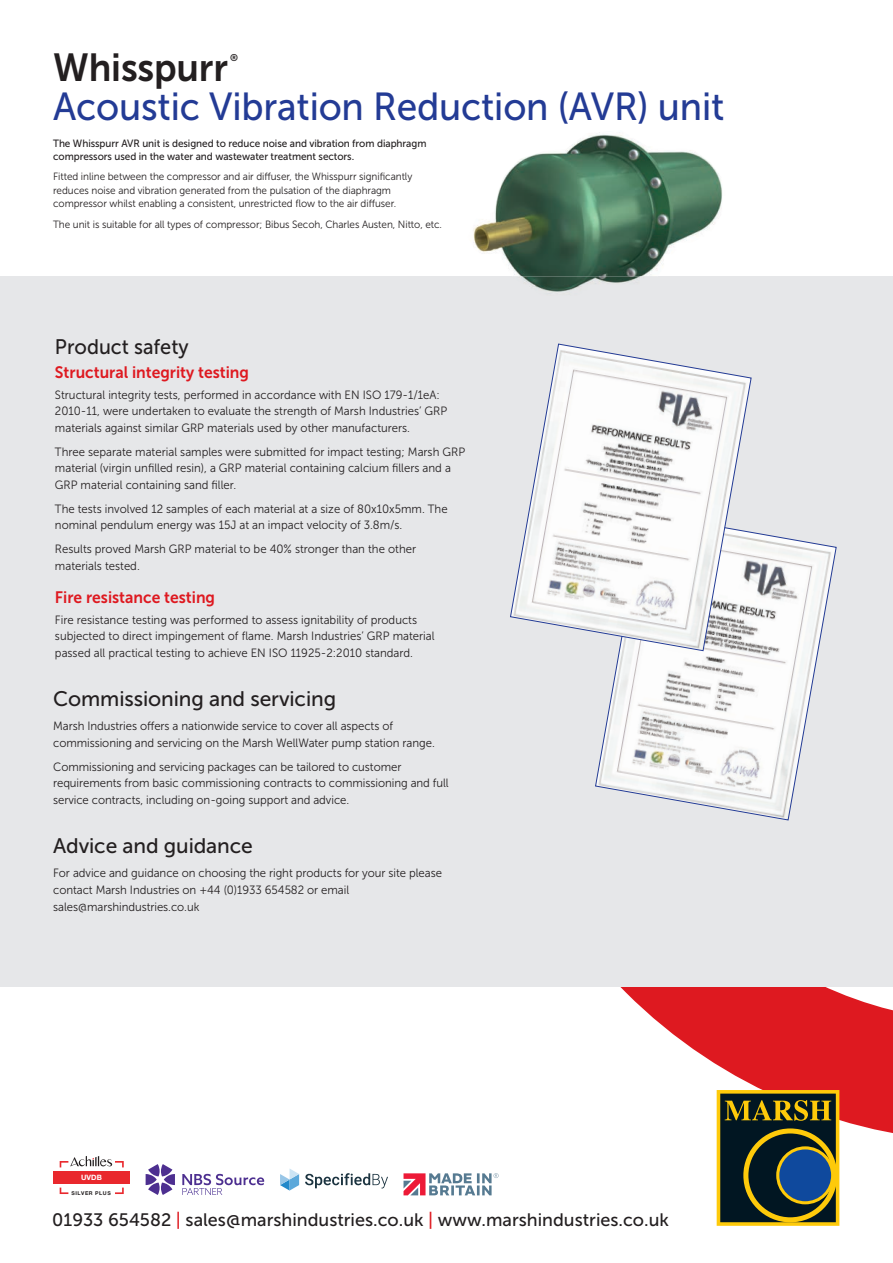
<style>
.page{position:relative;width:893px;height:1263px;background:#fff}
.page>*{position:absolute;margin:0;border:0;box-sizing:border-box;transform-origin:0 0}
.t1{font:39px "Museo Sans 500";letter-spacing:-.005em;color:#233b95;scale:.95 1}
.t2{font:39px "Museo Sans 700";letter-spacing:-.005em;color:#231f20;scale:.95 1}
.t3{font:21px "Museo Sans 500";letter-spacing:-.005em;color:#231f20}
.t4{font:21px "Museo Sans 500";letter-spacing:-.005em;color:#231f20;scale:.95 1}
.t5{font:18px "Museo Sans 500";color:#231f20}
.t6{font:16.5px "Museo Sans 700";color:#de1920;scale:.95 1}
.t7{font:12px/16.5px "Museo Sans 300";color:#231f20;scale:.95 1}
.t8{font:10.5px/13.5px "Museo Sans 300";letter-spacing:-.005em;color:#231f20;scale:.95 1}
.t9{font:10.5px/13.5px "Museo Sans 500";letter-spacing:-.005em;color:#231f20;scale:.95 1}
.t10{font:9.75px "Museo Sans 700";color:#231f20}
.t11{font:700 7.35px "Helvetica Neue LT Std";color:#fff}
.t12{font:700 5.25px "Helvetica Neue LT Std";letter-spacing:.1em;color:#231f20}
.s1{color:#de1920}
</style>
<div class="page">
<svg style="left:476px;top:986px;width:417px;height:156px"></svg>
<div style="left:0;top:276px;width:893px;height:710px;background:#e6e7e9"></div>
<svg style="left:717px;top:1090px;width:122px;height:136px;background:#474d2b"></svg>
<svg style="left:595px;top:532px;width:242px;height:289px"></svg>
<svg style="left:510px;top:343px;width:242px;height:308px"></svg>
<img style="left:473px;top:132px;width:250px;height:144px">
<img style="left:521px;top:276px;width:120px;height:16px">
<div style="left:53px;top:1171px;width:77px;height:13px;background:#e9282d"></div>
<svg style="left:115px;top:1187px;width:9px;height:7px"></svg>
<svg style="left:60px;top:1187px;width:8px;height:7px"></svg>
<svg style="left:60px;top:1156px;width:64px;height:11px"></svg>
<svg style="left:146px;top:1164px;width:29px;height:31px"></svg>
<svg style="left:182px;top:1174px;width:82px;height:21px"></svg>
<svg style="left:280px;top:1169px;width:19px;height:21px"></svg>
<svg style="left:305px;top:1173px;width:83px;height:16px"></svg>
<svg style="left:403px;top:1173px;width:95px;height:22px"></svg>
<h1 class="t2" style="left:53px;top:53px;width:185px">Whisspurr</h1>
<h1 class="t1" style="left:53px;top:92px;width:708px">Acoustic Vibration Reduction (AVR) unit</h1>
<p class="t9" style="left:53px;top:137px;width:394px">The Whisspurr AVR unit is designed to reduce noise and vibration from diaphragm compressors used in the water and wastewater treatment sectors.</p>
<p class="t8" style="left:53px;top:171px;width:380px">Fitted inline between the compressor and air diffuser, the Whisspurr significantly reduces noise and vibration generated from the pulsation of the diaphragm compressor whilst enabling a consistent, unrestricted flow to the air diffuser.</p>
<p class="t8" style="left:53px;top:218px;width:411px">The unit is suitable for all types of compressor; Bibus Secoh, Charles Austen, Nitto, etc.</p>
<p class="t10" style="left:230px;top:54px;width:9px">®</p>
<h2 class="t4" style="left:55px;top:339px;width:142px">Product safety</h2>
<h3 class="t6" style="left:55px;top:366px;width:206px">Structural integrity testing</h3>
<p class="t7" style="left:55px;top:388px;width:414px">Structural integrity tests, performed in accordance with EN ISO 179-1/1eA:<br>2010-11, were undertaken to evaluate the strength of Marsh Industries’ GRP materials against similar GRP materials used by other manufacturers.</p>
<p class="t7" style="left:55px;top:445px;width:433px">Three separate material samples were submitted for impact testing; Marsh GRP material (virgin unfilled resin), a GRP material containing calcium fillers and a<br>GRP material containing sand filler.</p>
<p class="t7" style="left:55px;top:502px;width:415px">The tests involved 12 samples of each material at a size of 80x10x5mm. The nominal pendulum energy was 15J at an impact velocity of 3.8m/s.</p>
<p class="t7" style="left:55px;top:542px;width:382px">Results proved Marsh GRP material to be 40% stronger than the other materials tested.</p>
<h3 class="t6" style="left:55px;top:591px;width:170px">Fire resistance testing</h3>
<p class="t7" style="left:55px;top:613px;width:401px">Fire resistance testing was performed to assess ignitability of products subjected to direct impingement of flame. Marsh Industries’ GRP material passed all practical testing to achieve EN ISO 11925-2:2010 standard.</p>
<h2 class="t3" style="left:53px;top:692px;width:285px">Commissioning and servicing</h2>
<p class="t7" style="left:53px;top:719px;width:403px">Marsh Industries offers a nationwide service to cover all aspects of commissioning and servicing on the Marsh WellWater pump station range.</p>
<p class="t7" style="left:53px;top:760px;width:418px">Commissioning and servicing packages can be tailored to customer requirements from basic commissioning contracts to commissioning and full service contracts, including on-going support and advice.</p>
<h2 class="t3" style="left:53px;top:839px;width:201px">Advice and guidance</h2>
<p class="t7" style="left:53px;top:866px;width:411px">For advice and guidance on choosing the right products for your site please contact Marsh Industries on +44 (0)1933 654582 or email sales@marshindustries.co.uk</p>
<p class="t11" style="left:81px;top:1173px;width:22px">UVDB</p>
<p class="t12" style="left:72px;top:1190px;width:41px">SILVER PLUS</p>
<h3 class="t5" style="left:52px;top:1213px;width:618px">01933 654582 <span class="s1">|</span> sales@marshindustries.co.uk <span class="s1">|</span> www.marshindustries.co.uk</h3>
</div>
